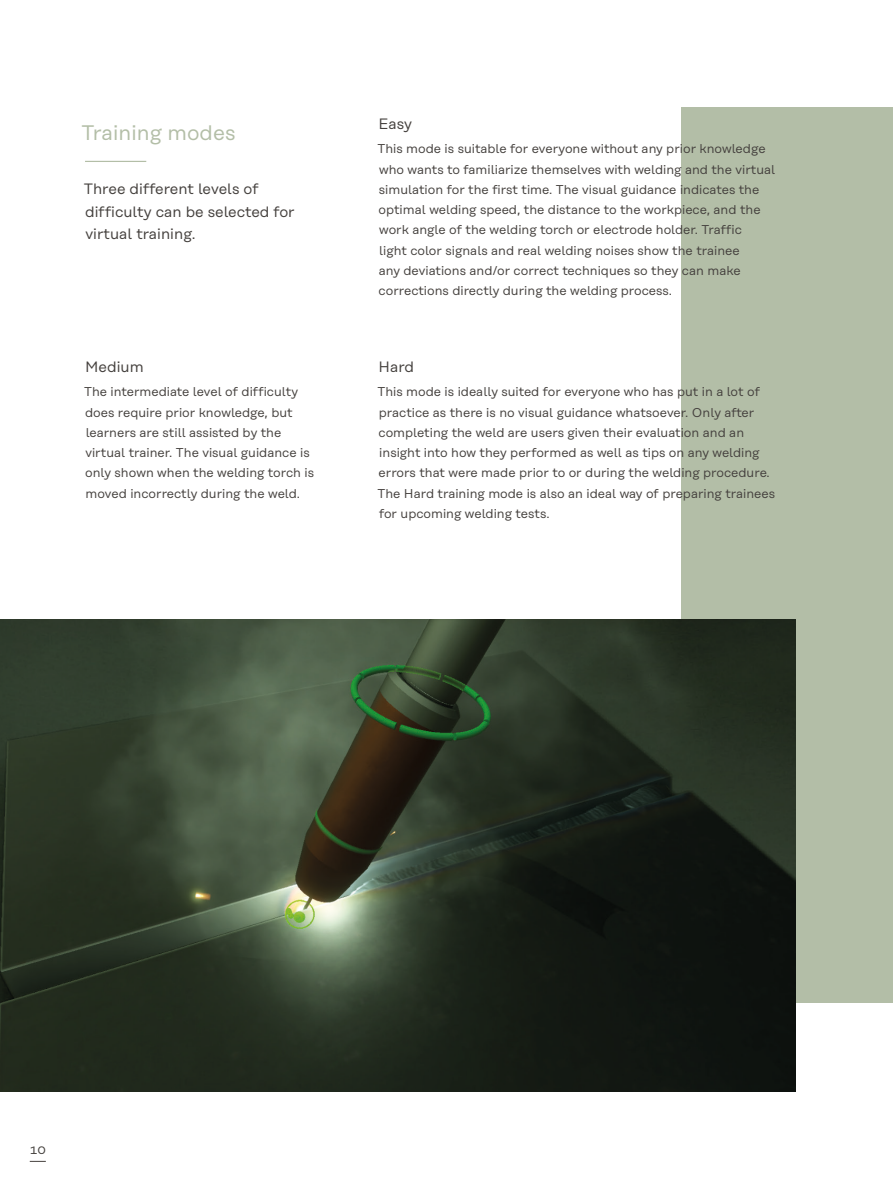
<style>
.page{position:relative;width:893px;height:1191px;background:#fff}
.page>*{position:absolute;margin:0;border:0;box-sizing:border-box;transform-origin:0 0}
.t1{font:21px "Rational Text";color:#b3bea7}
.t2{font:15px/22.5px "Rational Text";color:#45413e}
.t3{font:12.75px/20.2px "Rational Text";color:#45413e}
</style>
<div class="page">
<div style="left:681px;top:107px;width:212px;height:895px;background:#b3bea7"></div>
<img style="left:0;top:619px;width:795px;height:472px">
<svg style="left:30px;top:1161px;width:16px;height:1px"></svg>
<hr style="left:85px;top:161px;width:61px;height:1px;background:#b3bea7">
<h1 class="t1" style="left:81px;top:121px;width:156px">Training modes</h1>
<p class="t2" style="left:84px;top:178px;width:213px">Three different levels of difficulty can be selected for virtual training.</p>
<p class="t2" style="left:85px;top:355px;width:60px">Medium</p>
<p class="t3" style="left:84px;top:382px;width:231px">The intermediate level of difficulty does require prior knowledge, but learners are still assisted by the virtual trainer. The visual guidance is only shown when the welding torch is moved incorrectly during the weld.</p>
<p class="t2" style="left:379px;top:113px;width:35px">Easy</p>
<p class="t3" style="left:377px;top:139px;width:399px">This mode is suitable for everyone without any prior knowledge who wants to familiarize themselves with welding and the virtual simulation for the first time. The visual guidance indicates the optimal welding speed, the distance to the workpiece, and the work angle of the welding torch or electrode holder. Traffic<br>light color signals and real welding noises show the trainee<br>any deviations and/or correct techniques so they can make corrections directly during the welding process.</p>
<p class="t2" style="left:379px;top:355px;width:37px">Hard</p>
<p class="t3" style="left:377px;top:382px;width:399px">This mode is ideally suited for everyone who has put in a lot of practice as there is no visual guidance whatsoever. Only after completing the weld are users given their evaluation and an insight into how they performed as well as tips on any welding errors that were made prior to or during the welding procedure.<br>The Hard training mode is also an ideal way of preparing trainees for upcoming welding tests.</p>
<p class="t3" style="left:30px;top:1139px;width:18px">10</p>
</div>
